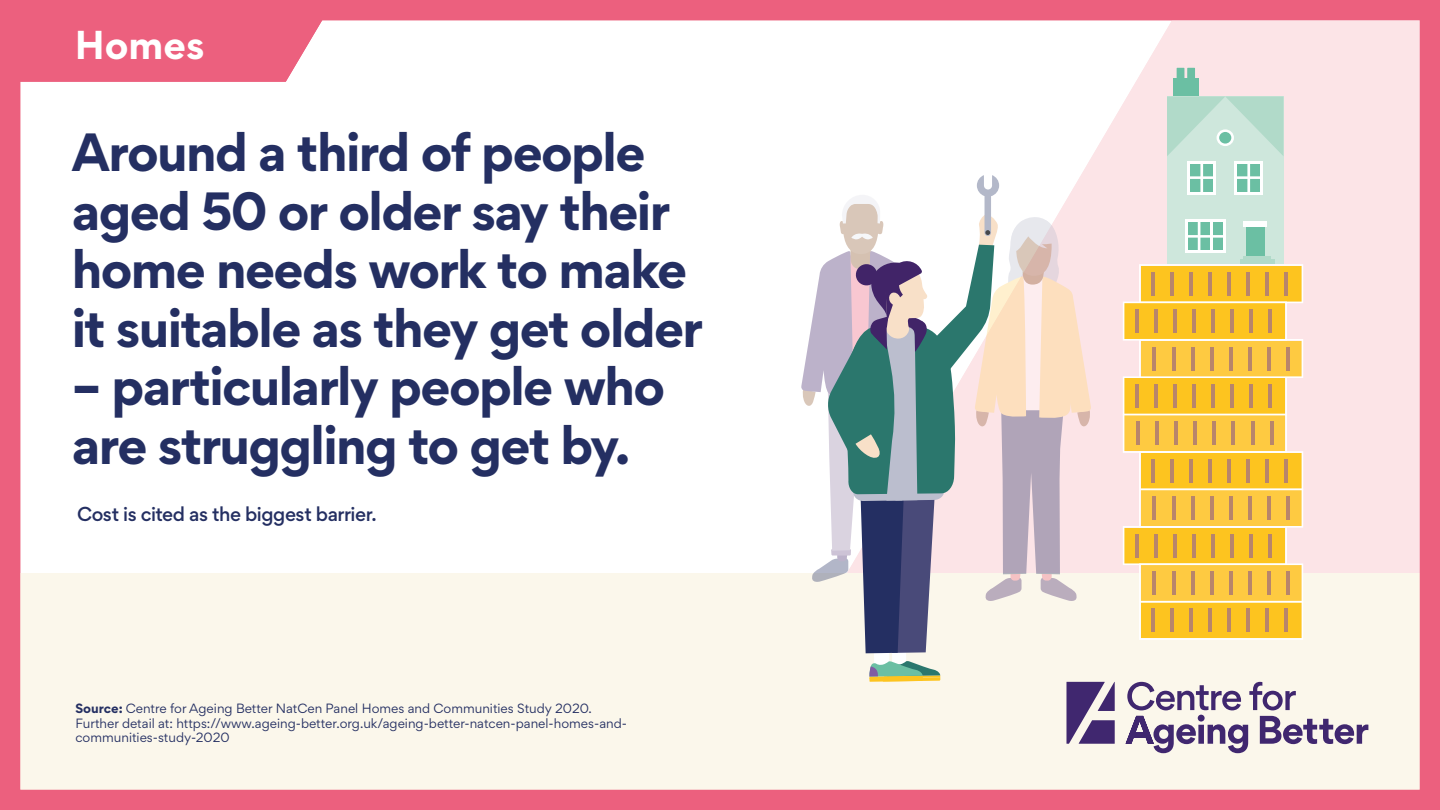
<style>
.page{position:relative;width:1440px;height:810px;background:#fff}
.page>*{position:absolute;margin:0;border:0;box-sizing:border-box;transform-origin:0 0}
.t1{font:700 48px/58.5px "Gordita";letter-spacing:-.035em;color:#242f62}
.t2{font:700 36px "Gordita";color:#fff}
.t3{font:500 18px "Gordita";letter-spacing:-.025em;color:#242f62}
.t4{font:12px/14.2px "Gordita";color:#242f62}
.s1{font-weight:700}
</style>
<div class="page">
<svg style="left:708px;top:21px;width:711px;height:553px"></svg>
<div style="left:0;top:574px;width:1440px;height:236px;background:#fbf7eb"></div>
<svg style="left:1123px;top:264px;width:180px;height:376px;background:#f6c653"></svg>
<hr style="left:1286px;top:347px;width:3px;height:23px;background:#b8856b">
<hr style="left:1267px;top:347px;width:3px;height:23px;background:#b8856b">
<hr style="left:1248px;top:347px;width:3px;height:23px;background:#b8856b">
<hr style="left:1229px;top:347px;width:3px;height:23px;background:#b8856b">
<hr style="left:1210px;top:347px;width:3px;height:23px;background:#b8856b">
<hr style="left:1191px;top:347px;width:3px;height:23px;background:#b8856b">
<hr style="left:1172px;top:347px;width:3px;height:23px;background:#b8856b">
<hr style="left:1153px;top:347px;width:3px;height:23px;background:#b8856b">
<div style="left:1173px;top:78px;width:26px;height:19px;background:#6bbfa3"></div>
<svg style="left:1177px;top:68px;width:18px;height:10px"></svg>
<div style="left:1167px;top:96px;width:116px;height:168px;background:#cee7dc"></div>
<div style="left:1246px;top:226px;width:19px;height:34px;background:#6bbfa3"></div>
<div style="left:1243px;top:221px;width:24px;height:6px;background:#fff"></div>
<div style="left:1188px;top:161px;width:28px;height:33px;background:#fff"></div>
<svg style="left:1190px;top:164px;width:23px;height:28px"></svg>
<div style="left:1185px;top:220px;width:41px;height:33px;background:#fff"></div>
<svg style="left:1188px;top:222px;width:35px;height:28px"></svg>
<div style="left:1235px;top:161px;width:28px;height:33px;background:#fff"></div>
<svg style="left:1237px;top:164px;width:23px;height:28px"></svg>
<svg style="left:1167px;top:96px;width:116px;height:60px"></svg>
<svg style="left:1217px;top:129px;width:17px;height:17px"></svg>
<div style="left:1219px;top:132px;width:12px;height:12px;background:#6bbfa3;border-radius:50%"></div>
<hr style="left:1243px;top:256px;width:28px;height:4px;background:#b1dac9">
<hr style="left:1240px;top:260px;width:34px;height:4px;background:#b1dac9">
<div style="left:0;top:0;width:1440px;height:810px;border:20px solid #ec607e"></div>
<svg style="left:801px;top:175px;width:314px;height:569px"></svg>
<svg style="left:1126px;top:682px;width:242px;height:71px"></svg>
<svg style="left:10px;top:0;width:325px;height:82px;background:#ed6b87"></svg>
<h2 class="t2" style="left:75px;top:16px;width:131px">Homes</h2>
<h1 class="t1" style="left:72px;top:122px;width:633px">Around a third of people aged 50 or older say their home needs work to make it suitable as they get older</h1>
<h1 class="t1" style="left:72px;top:356px;width:595px">– particularly people who are struggling to get by.</h1>
<h3 class="t3" style="left:77px;top:501px;width:301px">Cost is cited as the biggest barrier.</h3>
<p class="t4" style="left:75px;top:701px;width:553px"><span class="s1">Source:</span> Centre for Ageing Better NatCen Panel Homes and Communities Study 2020.<br>Further detail at: https://www.ageing-better.org.uk/ageing-better-natcen-panel-homes-and&shy;communities-study-2020</p>
</div>
